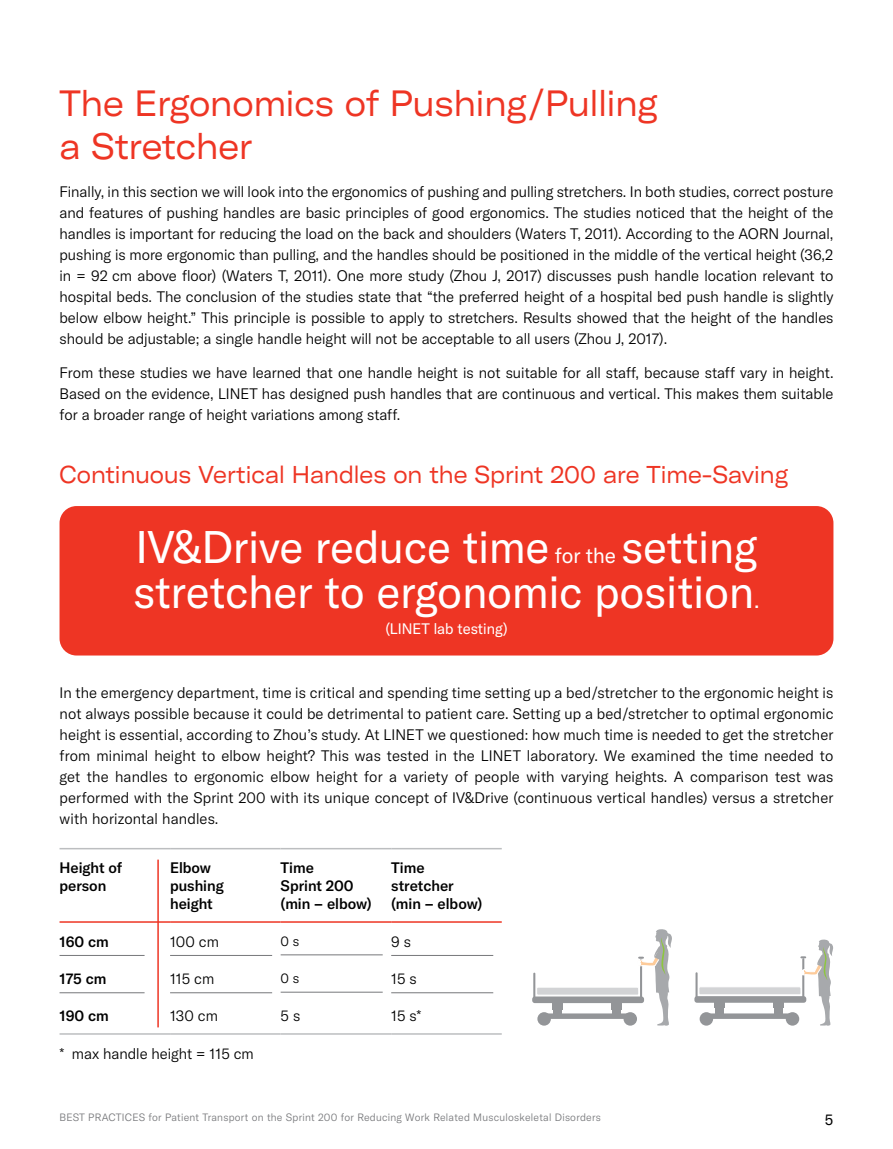
<style>
.page{position:relative;width:893px;height:1149px;background:#fff}
.page>*{position:absolute;margin:0;border:0;box-sizing:border-box;transform-origin:0 0}
._001_bullet{font:45px/45px "GT America";color:#fff}
._001_bullet-2{font:expanded 36px/43.2px "GT America";color:#ee3524;scale:.9 1}
._001_bullet-3{font:expanded 24px "GT America";color:#ee3524;scale:.9 1}
._001_bullet-4{font:300 15px/21px "GT America";color:#000;text-align:justify}
._001_bullet-5{font:500 15px/18px "GT America";color:#000}
._001_bullet-6{font:15px "GT America";color:#fff}
.t1{font:15px "GT America";color:#000}
._001_bullet-7{font:300 13.5px "GT America";color:#000}
.t2{font:300 10.5px "GT America";letter-spacing:.025em;color:#77787b}
.s1{font-size:21px}
</style>
<div class="page">
<div style="left:699px;top:986px;width:102px;height:8px;background:#d2d3d5"></div>
<div style="left:699px;top:986px;width:102px;height:8px;border:1px solid #fff"></div>
<div style="left:700px;top:1011px;width:13px;height:14px;background:#939598;border-radius:50%"></div>
<svg style="left:694px;top:995px;width:112px;height:7px"></svg>
<hr style="left:695px;top:972px;width:3px;height:25px;background:#939598">
<svg style="left:707px;top:939px;width:126px;height:86px"></svg>
<div style="left:537px;top:986px;width:102px;height:8px;background:#d2d3d5"></div>
<div style="left:536px;top:986px;width:103px;height:9px;border:1px solid #fff"></div>
<div style="left:537px;top:1011px;width:14px;height:14px;background:#939598;border-radius:50%"></div>
<div style="left:532px;top:996px;width:112px;height:6px;background:#939598;border-radius:3px"></div>
<hr style="left:533px;top:972px;width:2px;height:26px;background:#939598">
<svg style="left:544px;top:929px;width:128px;height:96px"></svg>
<hr style="left:60px;top:1032px;width:110px;height:2px;background:#bcbec0">
<hr style="left:170px;top:1032px;width:111px;height:2px;background:#bcbec0">
<hr style="left:281px;top:1032px;width:110px;height:2px;background:#bcbec0">
<hr style="left:391px;top:1032px;width:111px;height:2px;background:#bcbec0">
<hr style="left:60px;top:847px;width:110px;height:2px;background:#bcbec0">
<hr style="left:170px;top:847px;width:111px;height:2px;background:#bcbec0">
<hr style="left:281px;top:847px;width:110px;height:2px;background:#bcbec0">
<hr style="left:391px;top:847px;width:111px;height:2px;background:#bcbec0">
<hr style="left:60px;top:920px;width:110px;height:2px;background:#ee3524">
<hr style="left:170px;top:920px;width:111px;height:2px;background:#ee3524">
<hr style="left:281px;top:920px;width:110px;height:2px;background:#ee3524">
<hr style="left:391px;top:920px;width:111px;height:2px;background:#ee3524">
<hr style="left:60px;top:954px;width:85px;height:1px;background:#77787b">
<hr style="left:170px;top:954px;width:102px;height:1px;background:#77787b">
<hr style="left:281px;top:954px;width:102px;height:1px;background:#77787b">
<hr style="left:391px;top:954px;width:102px;height:1px;background:#77787b">
<hr style="left:60px;top:992px;width:85px;height:1px;background:#77787b">
<hr style="left:170px;top:992px;width:102px;height:1px;background:#77787b">
<hr style="left:281px;top:991px;width:102px;height:1px;background:#77787b">
<hr style="left:391px;top:992px;width:102px;height:1px;background:#77787b">
<hr style="left:157px;top:859px;width:2px;height:168px;background:#ee3524">
<div style="left:60px;top:506px;width:773px;height:149px;background:#ee3524;border-radius:17px"></div>
<p class="_001_bullet-2" style="left:60px;top:81px;width:666px">The Ergonomics of Pushing/Pulling a Stretcher</p>
<p class="_001_bullet-4" style="left:60px;top:181px;width:775px">Finally, in this section we will look into the ergonomics of pushing and pulling stretchers. In both studies, correct posture and features of pushing handles are basic principles of good ergonomics. The studies noticed that the height of the handles is important for reducing the load on the back and shoulders (Waters T, 2011). According to the AORN Journal, pushing is more ergonomic than pulling, and the handles should be positioned in the middle of the vertical height (36,2 in = 92 cm above floor) (Waters T, 2011). One more study (Zhou J, 2017) discusses push handle location relevant to hospital beds. The conclusion of the studies state that “the preferred height of a hospital bed push handle is slightly below elbow height.” This principle is possible to apply to stretchers. Results showed that the height of the handles should be adjustable; a single handle height will not be acceptable to all users (Zhou J, 2017).</p>
<p class="_001_bullet-4" style="left:60px;top:362px;width:775px">From these studies we have learned that one handle height is not suitable for all staff, because staff vary in height.<br>Based on the evidence, LINET has designed push handles that are continuous and vertical. This makes them suitable for a broader range of height variations among staff.</p>
<p class="_001_bullet-3" style="left:60px;top:460px;width:811px">Continuous Vertical Handles on the Sprint 200 are Time-Saving</p>
<p class="_001_bullet" style="left:134px;top:524px;width:627px">IV&amp;Drive reduce time <span class="s1">for the</span> setting stretcher to ergonomic position<span class="s1">.</span></p>
<p class="_001_bullet-6" style="left:385px;top:620px;width:124px">(LINET lab testing)</p>
<p class="_001_bullet-4" style="left:60px;top:681px;width:775px">In the emergency department, time is critical and spending time setting up a bed/stretcher to the ergonomic height is not always possible because it could be detrimental to patient care. Setting up a bed/stretcher to optimal ergonomic height is essential, according to Zhou’s study. At LINET we questioned: how much time is needed to get the stretcher from minimal height to elbow height? This was tested in the LINET laboratory. We examined the time needed to get the handles to ergonomic elbow height for a variety of people with varying heights. A comparison test was performed with the Sprint 200 with its unique concept of IV&amp;Drive (continuous vertical handles) versus a stretcher with horizontal handles.</p>
<p class="_001_bullet-5" style="left:60px;top:858px;width:64px">Height of person</p>
<p class="_001_bullet-5" style="left:170px;top:858px;width:55px">Elbow pushing height</p>
<p class="_001_bullet-5" style="left:281px;top:858px;width:93px">Time<br>Sprint 200 (min – elbow)</p>
<p class="_001_bullet-5" style="left:391px;top:858px;width:93px">Time stretcher (min – elbow)</p>
<p class="_001_bullet-5" style="left:60px;top:931px;width:51px">160 cm</p>
<p class="_001_bullet-4" style="left:170px;top:930px;width:50px">100 cm</p>
<p class="_001_bullet-7" style="left:281px;top:933px;width:20px">0 s</p>
<p class="_001_bullet-4" style="left:391px;top:930px;width:21px">9 s</p>
<p class="_001_bullet-5" style="left:60px;top:969px;width:48px">175 cm</p>
<p class="_001_bullet-4" style="left:170px;top:967px;width:46px">115 cm</p>
<p class="_001_bullet-7" style="left:281px;top:970px;width:20px">0 s</p>
<p class="_001_bullet-4" style="left:391px;top:967px;width:27px">15 s</p>
<p class="_001_bullet-5" style="left:60px;top:1006px;width:51px">190 cm</p>
<p class="_001_bullet-4" style="left:170px;top:1005px;width:49px">130 cm</p>
<p class="_001_bullet-4" style="left:281px;top:1005px;width:21px">5 s</p>
<p class="_001_bullet-4" style="left:391px;top:1005px;width:32px">15 s*</p>
<p class="_001_bullet-4" style="left:60px;top:1042px;width:196px">* max handle height = 115 cm</p>
<p class="t2" style="left:60px;top:1110px;width:543px">BEST PRACTICES for Patient Transport on the Sprint 200 for Reducing Work Related Musculoskeletal Disorders</p>
<p class="t1" style="left:825px;top:1110px;width:10px">5</p>
</div>
